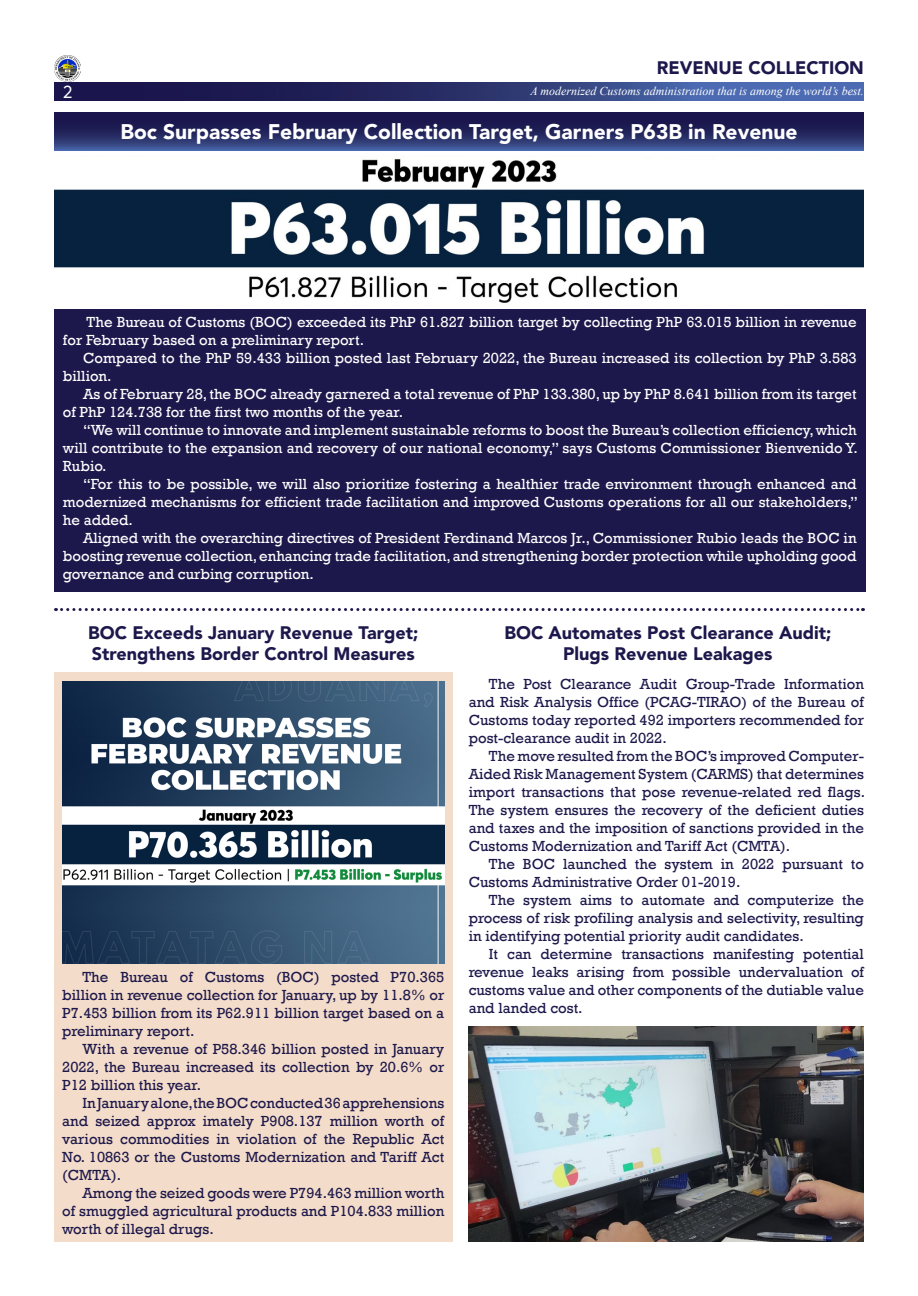
<style>
.page{position:relative;width:918px;height:1296px;background:#fff}
.page>*{position:absolute;margin:0;border:0;box-sizing:border-box;transform-origin:0 0}
.t1{font:900 21px "Avenir LT Std";color:#fff}
.t2{font:900 18px/21.6px "Avenir LT Std";color:#1d184c}
.t3{font:900 18px "Avenir LT Std";color:#1d184b}
.t4{font:18px "Averta Demo";color:#fff}
.t5{font:15px/18px "Rockwell";color:#1d184b;text-align:justify}
.t6{font:15px/18px "Rockwell";color:#fff}
.t7{font:italic 12px "Times New Roman";color:#fff}
</style>
<div class="page">
<div style="left:54px;top:309px;width:812px;height:283px;background:#1d184c"></div>
<svg style="left:54px;top:82px;width:810px;height:19px;background:#2f3a76"></svg>
<img style="left:54px;top:55px;width:27px;height:27px">
<svg style="left:54px;top:113px;width:810px;height:37px;background:#262b63"></svg>
<div style="left:54px;top:673px;width:399px;height:569px;background:#f3dcc9"></div>
<svg style="left:56px;top:608px;width:807px;height:3px"></svg>
<img style="left:54px;top:158px;width:810px;height:145px">
<img style="left:62px;top:681px;width:382px;height:282px">
<img style="left:469px;top:1027px;width:395px;height:215px">
<p class="t4" style="left:63px;top:81px;width:11px">2</p>
<p class="t2" style="left:657px;top:57px;width:209px">REVENUE COLLECTION</p>
<p class="t7" style="left:530px;top:83px;width:335px">A modernized Customs administration that is among the world’s best.</p>
<p class="t1" style="left:120px;top:119px;width:679px">Boc Surpasses February Collection Target, Garners P63B in Revenue</p>
<p class="t6" style="left:63px;top:313px;width:795px;text-indent:24px">The Bureau of Customs (BOC) exceeded its PhP 61.827 billion target by collecting PhP 63.015 billion in revenue for February based on a preliminary report.</p>
<p class="t6" style="left:63px;top:349px;width:795px;text-indent:20px">Compared to the PhP 59.433 billion posted last February 2022, the Bureau increased its collection by PhP 3.583 billion.</p>
<p class="t6" style="left:63px;top:385px;width:795px;text-indent:20px">As of February 28, the BOC already garnered a total revenue of PhP 133.380, up by PhP 8.641 billion from its target of PhP 124.738 for the first two months of the year.</p>
<p class="t6" style="left:63px;top:421px;width:796px;text-align:justify;text-indent:20px">“We will continue to innovate and implement sustainable reforms to boost the Bureau’s collection efficiency, which will contribute to the expansion and recovery of our national economy,” says Customs Commissioner Bienvenido Y.<br>Rubio.</p>
<p class="t6" style="left:63px;top:475px;width:797px;text-align:justify;text-indent:20px">“For this to be possible, we will also prioritize fostering a healthier trade environment through enhanced and modernized mechanisms for efficient trade facilitation and improved Customs operations for all our stakeholders,” he added.</p>
<p class="t6" style="left:63px;top:529px;width:795px;text-align:justify;text-indent:20px">Aligned with the overarching directives of President Ferdinand Marcos Jr., Commissioner Rubio leads the BOC in boosting revenue collection, enhancing trade facilitation, and strengthening border protection while upholding good governance and curbing corruption.</p>
<p class="t2" style="left:88px;top:622px;width:332px">BOC Exceeds January Revenue Target;<br>Strengthens Border Control Measures</p>
<p class="t3" style="left:504px;top:622px;width:329px">BOC Automates Post Clearance Audit;</p>
<p class="t3" style="left:563px;top:643px;width:211px">Plugs Revenue Leakages</p>
<p class="t5" style="left:62px;top:968px;width:384px;text-indent:20px">The Bureau of Customs (BOC) posted P70.365 billion in revenue collection for January, up by 11.8% or P7.453 billion from its P62.911 billion target based on a preliminary report.</p>
<p class="t5" style="left:62px;top:1040px;width:384px;text-indent:20px">With a revenue of P58.346 billion posted in January 2022, the Bureau increased its collection by 20.6% or P12 billion this year.</p>
<p class="t5" style="left:62px;top:1094px;width:384px;text-indent:20px">In January alone, the BOC conducted 36 apprehensions and seized approx imately P908.137 million worth of various commodities in violation of the Republic Act No. 10863 or the Customs Modernization and Tariff Act (CMTA).</p>
<p class="t5" style="left:62px;top:1184px;width:384px;text-indent:20px">Among the seized goods were P794.463 million worth of smuggled agricultural products and P104.833 million worth of illegal drugs.</p>
<p class="t5" style="left:469px;top:675px;width:397px;text-indent:20px">The Post Clearance Audit Group-Trade Information and Risk Analysis Office (PCAG-TIRAO) of the Bureau of Customs today reported 492 importers recommended for post-clearance audit in 2022.</p>
<p class="t5" style="left:469px;top:747px;width:398px;text-indent:20px">The move resulted from the BOC’s improved Computer-Aided Risk Management System (CARMS) that determines import transactions that pose revenue-related red flags.<br>The system ensures the recovery of the deficient duties and taxes and the imposition of sanctions provided in the Customs Modernization and Tariff Act (CMTA).</p>
<p class="t5" style="left:469px;top:855px;width:397px;text-indent:20px">The BOC launched the system in 2022 pursuant to<br>Customs Administrative Order 01-2019.</p>
<p class="t5" style="left:469px;top:891px;width:397px;text-indent:20px">The system aims to automate and computerize the process of risk profiling analysis and selectivity, resulting in identifying potential priority audit candidates.</p>
<p class="t5" style="left:469px;top:945px;width:397px;text-indent:20px">It can determine transactions manifesting potential revenue leaks arising from possible undervaluation of customs value and other components of the dutiable value and landed cost.</p>
</div>
